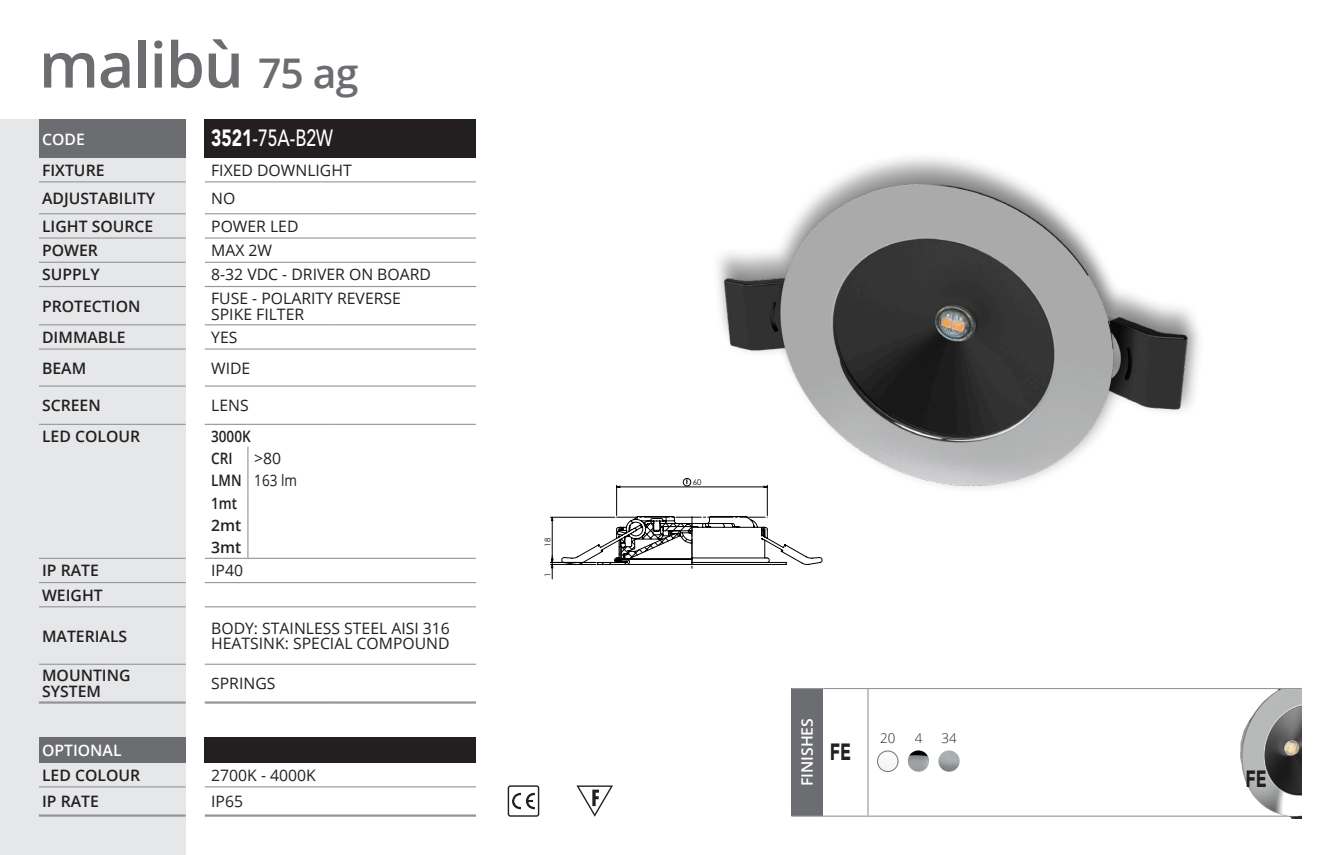
<style>
.page{position:relative;width:1340px;height:855px;background:#fff}
.page>*{position:absolute;margin:0;border:0;box-sizing:border-box;transform-origin:0 0}
.t1{font:600 63px "Open Sans";letter-spacing:-.02em;color:#6c6d70}
.t2{font:500 23.4px "Avenir LT Std";color:#fff;scale:.75 1}
.t3{font:900 23.4px "Avenir LT Std";color:#231f20;scale:.75 1}
.t4{font:15.75px "Open Sans";color:#231f20}
.t5{font:600 15.75px/15.8px "Open Sans";color:#231f20}
.t6{font:600 15.75px "Open Sans";color:#fff}
.t7{font:600 15.75px "Open Sans";color:#231f20;scale:.86 1}
.t8{font:15.75px "Open Sans";color:#231f20;scale:.86 1}
.t9{font:300 13.28px "Open Sans";color:#231f20}
.t10{font:7.88px "Century Gothic";color:#000}
.s1{font-size:40.95px}
.s2{font-weight:900}
</style>
<div class="page">
<div style="left:791px;top:688px;width:32px;height:128px;background:#6c6d70"></div>
<hr style="left:791px;top:815px;width:32px;height:1px;background:#939598">
<hr style="left:823px;top:815px;width:45px;height:1px;background:#939598">
<hr style="left:868px;top:815px;width:433px;height:1px;background:#939598">
<hr style="left:867px;top:689px;width:1px;height:126px;background:#939598">
<hr style="left:791px;top:688px;width:32px;height:1px;background:#939598">
<hr style="left:823px;top:688px;width:45px;height:1px;background:#939598">
<hr style="left:868px;top:688px;width:433px;height:1px;background:#939598">
<img style="left:877px;top:752px;width:21px;height:19px">
<div style="left:877px;top:750px;width:21px;height:21px;border:1px solid #717275;border-radius:50%"></div>
<img style="left:907px;top:750px;width:22px;height:21px;border-radius:11px">
<img style="left:938px;top:750px;width:21px;height:21px;border-radius:11px">
<img style="left:718px;top:157px;width:481px;height:359px">
<hr style="left:550px;top:564px;width:46px;height:1px;background:#000">
<hr style="left:616px;top:485px;width:1px;height:30px;background:#000">
<hr style="left:767px;top:485px;width:1px;height:30px;background:#000">
<hr style="left:550px;top:517px;width:65px;height:1px;background:#000">
<hr style="left:550px;top:562px;width:46px;height:1px;background:#000">
<hr style="left:1191px;top:410px;width:1px;height:172px;background:#c0c0c0">
<hr style="left:538px;top:410px;width:339px;height:1px;background:#c0c0c0">
<hr style="left:538px;top:410px;width:1px;height:172px;background:#c0c0c0">
<hr style="left:538px;top:638px;width:339px;height:1px;background:#c0c0c0">
<hr style="left:538px;top:630px;width:339px;height:1px;background:#c0c0c0">
<hr style="left:1199px;top:410px;width:1px;height:172px;background:#c0c0c0">
<svg style="left:616px;top:478px;width:151px;height:10px"></svg>
<svg style="left:551px;top:518px;width:2px;height:61px"></svg>
<svg style="left:561px;top:516px;width:261px;height:53px"></svg>
<div style="left:0;top:119px;width:186px;height:736px;background:#e6e7e9"></div>
<div style="left:39px;top:119px;width:147px;height:39px;background:#6c6d70"></div>
<hr style="left:39px;top:181px;width:147px;height:1px;background:#939598">
<hr style="left:39px;top:213px;width:147px;height:1px;background:#939598">
<hr style="left:39px;top:237px;width:147px;height:1px;background:#939598">
<hr style="left:39px;top:262px;width:147px;height:1px;background:#939598">
<hr style="left:39px;top:286px;width:147px;height:1px;background:#939598">
<hr style="left:39px;top:324px;width:147px;height:1px;background:#939598">
<hr style="left:39px;top:348px;width:147px;height:1px;background:#939598">
<hr style="left:39px;top:385px;width:147px;height:1px;background:#939598">
<hr style="left:39px;top:424px;width:147px;height:1px;background:#939598">
<hr style="left:39px;top:558px;width:147px;height:1px;background:#939598">
<hr style="left:39px;top:582px;width:147px;height:1px;background:#939598">
<hr style="left:39px;top:606px;width:147px;height:1px;background:#939598">
<hr style="left:39px;top:701px;width:147px;height:2px;background:#939598">
<hr style="left:39px;top:663px;width:147px;height:2px;background:#939598">
<svg style="left:512px;top:792px;width:23px;height:18px"></svg>
<div style="left:507px;top:785px;width:32px;height:31px;border:1px solid #231f20;border-radius:2px"></div>
<svg style="left:576px;top:785px;width:37px;height:31px"></svg>
<div style="left:205px;top:119px;width:271px;height:39px;background:#231f20"></div>
<hr style="left:205px;top:181px;width:43px;height:1px;background:#939598">
<hr style="left:248px;top:181px;width:86px;height:1px;background:#939598">
<hr style="left:334px;top:181px;width:142px;height:1px;background:#939598">
<hr style="left:205px;top:213px;width:43px;height:1px;background:#939598">
<hr style="left:248px;top:213px;width:86px;height:1px;background:#939598">
<hr style="left:334px;top:213px;width:142px;height:1px;background:#939598">
<hr style="left:205px;top:237px;width:43px;height:1px;background:#939598">
<hr style="left:248px;top:237px;width:86px;height:1px;background:#939598">
<hr style="left:334px;top:237px;width:142px;height:1px;background:#939598">
<hr style="left:205px;top:262px;width:43px;height:1px;background:#939598">
<hr style="left:248px;top:262px;width:86px;height:1px;background:#939598">
<hr style="left:334px;top:262px;width:142px;height:1px;background:#939598">
<hr style="left:205px;top:286px;width:43px;height:1px;background:#939598">
<hr style="left:248px;top:286px;width:86px;height:1px;background:#939598">
<hr style="left:334px;top:286px;width:142px;height:1px;background:#939598">
<hr style="left:205px;top:324px;width:43px;height:1px;background:#939598">
<hr style="left:248px;top:324px;width:86px;height:1px;background:#939598">
<hr style="left:334px;top:324px;width:142px;height:1px;background:#939598">
<hr style="left:205px;top:348px;width:43px;height:1px;background:#939598">
<hr style="left:248px;top:348px;width:86px;height:1px;background:#939598">
<hr style="left:334px;top:348px;width:142px;height:1px;background:#939598">
<hr style="left:205px;top:385px;width:43px;height:1px;background:#939598">
<hr style="left:248px;top:385px;width:86px;height:1px;background:#939598">
<hr style="left:334px;top:385px;width:142px;height:1px;background:#939598">
<hr style="left:205px;top:582px;width:43px;height:1px;background:#939598">
<hr style="left:248px;top:582px;width:86px;height:1px;background:#939598">
<hr style="left:334px;top:582px;width:142px;height:1px;background:#939598">
<hr style="left:205px;top:606px;width:43px;height:1px;background:#939598">
<hr style="left:248px;top:606px;width:86px;height:1px;background:#939598">
<hr style="left:334px;top:606px;width:142px;height:1px;background:#939598">
<hr style="left:205px;top:701px;width:43px;height:2px;background:#939598">
<hr style="left:248px;top:701px;width:86px;height:2px;background:#939598">
<hr style="left:334px;top:701px;width:142px;height:2px;background:#939598">
<svg style="left:247px;top:446px;width:1px;height:112px"></svg>
<hr style="left:205px;top:424px;width:43px;height:1px;background:#939598">
<hr style="left:248px;top:424px;width:86px;height:1px;background:#939598">
<hr style="left:334px;top:424px;width:142px;height:1px;background:#939598">
<hr style="left:205px;top:558px;width:43px;height:1px;background:#939598">
<hr style="left:248px;top:558px;width:86px;height:1px;background:#939598">
<hr style="left:334px;top:558px;width:142px;height:1px;background:#939598">
<hr style="left:205px;top:663px;width:43px;height:2px;background:#939598">
<hr style="left:248px;top:663px;width:86px;height:2px;background:#939598">
<hr style="left:334px;top:663px;width:142px;height:2px;background:#939598">
<div style="left:39px;top:737px;width:147px;height:25px;background:#6c6d70"></div>
<hr style="left:39px;top:786px;width:147px;height:1px;background:#939598">
<hr style="left:39px;top:814px;width:147px;height:2px;background:#939598">
<div style="left:205px;top:737px;width:271px;height:25px;background:#231f20"></div>
<hr style="left:205px;top:814px;width:271px;height:2px;background:#939598">
<hr style="left:205px;top:786px;width:271px;height:1px;background:#939598">
<img style="left:1213px;top:689px;width:88px;height:129px">
<p class="t1" style="left:39px;top:21px;width:321px">malibù <span class="s1">75 ag</span></p>
<p class="t6" style="left:42px;top:128px;width:44px">CODE</p>
<p class="t5" style="left:42px;top:162px;width:64px">FIXTURE</p>
<p class="t5" style="left:42px;top:190px;width:115px">ADJUSTABILITY</p>
<p class="t5" style="left:42px;top:218px;width:113px">LIGHT SOURCE</p>
<p class="t5" style="left:42px;top:242px;width:57px">POWER</p>
<p class="t5" style="left:42px;top:266px;width:59px">SUPPLY</p>
<p class="t5" style="left:42px;top:298px;width:100px">PROTECTION</p>
<p class="t5" style="left:42px;top:329px;width:85px">DIMMABLE</p>
<p class="t5" style="left:42px;top:360px;width:46px">BEAM</p>
<p class="t5" style="left:42px;top:397px;width:60px">SCREEN</p>
<p class="t5" style="left:42px;top:428px;width:100px">LED COLOUR</p>
<p class="t5" style="left:42px;top:562px;width:58px">IP RATE</p>
<p class="t5" style="left:42px;top:587px;width:62px">WEIGHT</p>
<p class="t5" style="left:42px;top:627px;width:87px">MATERIALS</p>
<p class="t5" style="left:42px;top:667px;width:90px">MOUNTING<br>SYSTEM</p>
<p class="t6" style="left:42px;top:739px;width:81px">OPTIONAL</p>
<p class="t5" style="left:42px;top:766px;width:100px">LED COLOUR</p>
<p class="t5" style="left:42px;top:793px;width:58px">IP RATE</p>
<p class="t2" style="left:211px;top:124px;width:164px"><span class="s2">3521</span>-75A-B2W</p>
<p class="t4" style="left:211px;top:159px;width:142px">FIXED DOWNLIGHT</p>
<p class="t4" style="left:211px;top:187px;width:26px">NO</p>
<p class="t4" style="left:211px;top:215px;width:89px">POWER LED</p>
<p class="t4" style="left:211px;top:240px;width:62px">MAX 2W</p>
<p class="t4" style="left:211px;top:264px;width:221px">8-32 VDC - DRIVER ON BOARD</p>
<p class="t4" style="left:211px;top:287px;width:191px">FUSE - POLARITY REVERSE</p>
<p class="t4" style="left:211px;top:303px;width:94px">SPIKE FILTER</p>
<p class="t4" style="left:211px;top:326px;width:28px">YES</p>
<p class="t4" style="left:211px;top:357px;width:41px">WIDE</p>
<p class="t4" style="left:211px;top:395px;width:39px">LENS</p>
<p class="t7" style="left:211px;top:425px;width:48px">3000K</p>
<p class="t7" style="left:211px;top:447px;width:26px">CRI</p>
<p class="t4" style="left:254px;top:447px;width:29px">&gt;80</p>
<p class="t7" style="left:211px;top:469px;width:37px">LMN</p>
<p class="t8" style="left:254px;top:469px;width:51px">163 lm</p>
<p class="t7" style="left:211px;top:492px;width:32px">1mt</p>
<p class="t5" style="left:211px;top:517px;width:32px">2mt</p>
<p class="t5" style="left:211px;top:539px;width:32px">3mt</p>
<p class="t4" style="left:211px;top:560px;width:33px">IP40</p>
<p class="t4" style="left:211px;top:617px;width:240px">BODY: STAINLESS STEEL AISI 316</p>
<p class="t4" style="left:211px;top:633px;width:240px">HEATSINK: SPECIAL COMPOUND</p>
<p class="t4" style="left:211px;top:672px;width:66px">SPRINGS</p>
<p class="t4" style="left:211px;top:764px;width:106px">2700K - 4000K</p>
<p class="t4" style="left:211px;top:790px;width:33px">IP65</p>
<p class="t10" style="left:542px;top:546px;width:10px;rotate:-90deg">18</p>
<p class="t10" style="left:542px;top:577px;width:6px;rotate:-90deg">1</p>
<p class="t10" style="left:692px;top:477px;width:10px">60</p>
<p class="t6" style="left:796px;top:786px;width:70px;rotate:-90deg">FINISHES</p>
<p class="t3" style="left:829px;top:737px;width:30px">FE</p>
<p class="t9" style="left:880px;top:729px;width:17px">20</p>
<p class="t9" style="left:914px;top:729px;width:9px">4</p>
<p class="t9" style="left:941px;top:729px;width:17px">34</p>
<p class="t3" style="left:1245px;top:764px;width:30px">FE</p>
</div>
